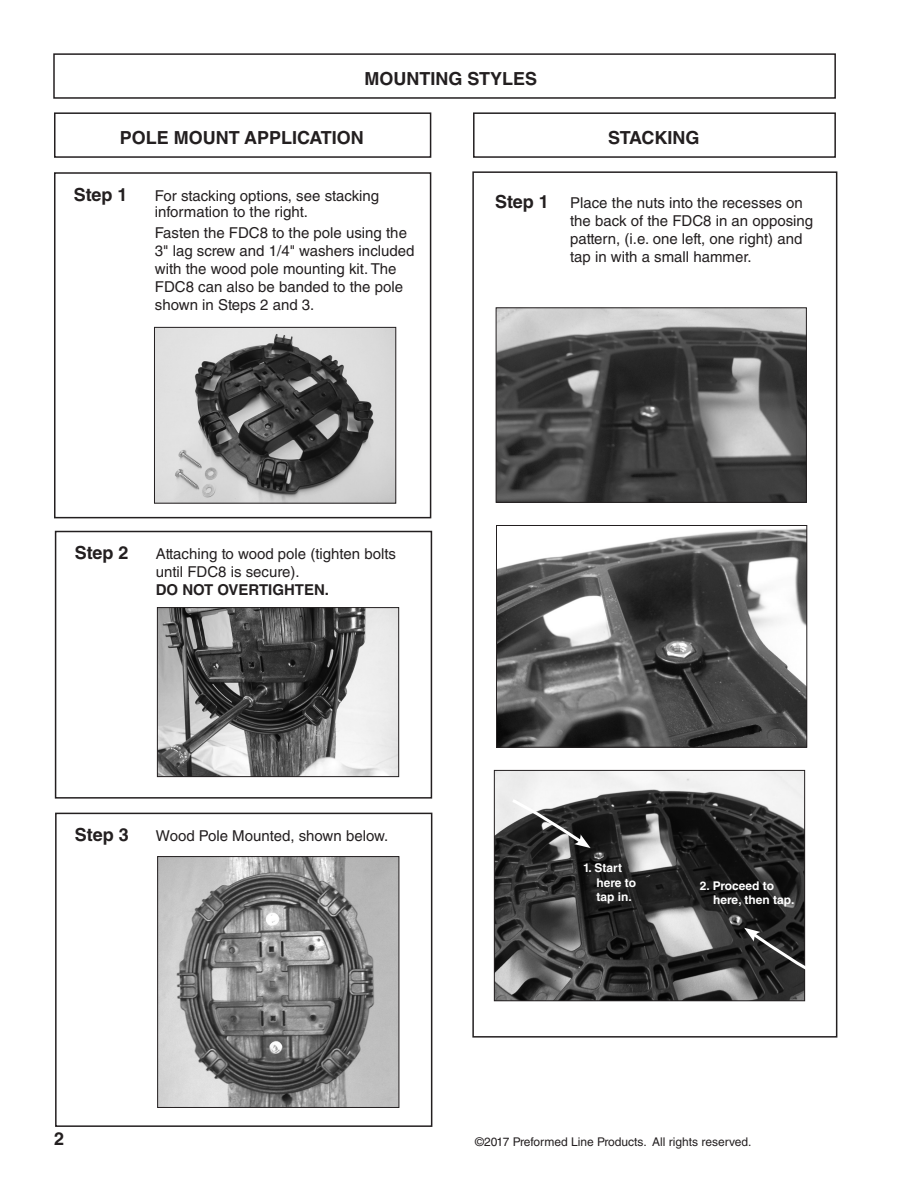
<style>
.page{position:relative;width:918px;height:1188px;background:#fff}
.page>*{position:absolute;margin:0;border:0;box-sizing:border-box;transform-origin:0 0}
.t1{font:700 18px "Helvetica LT Std";color:#231f20}
.t2{font:15px/18px "Helvetica LT Std";color:#231f20}
.t3{font:700 15px "Helvetica LT Std";color:#231f20}
.t4{font:12px "Helvetica LT Std";color:#231f20}
.t5{font:700 12px/14.4px "Helvetica LT Std";color:#fff}
.s1{font-weight:700;font-size:18px}
</style>
<div class="page">
<div style="left:472px;top:171px;width:365px;height:867px;border:2px solid #231f20"></div>
<img style="left:498px;top:309px;width:307px;height:192px">
<div style="left:496px;top:307px;width:311px;height:196px;border:1px solid #231f20"></div>
<div style="left:55px;top:531px;width:377px;height:268px;border:2px solid #231f20"></div>
<img style="left:159px;top:609px;width:238px;height:166px">
<div style="left:157px;top:607px;width:242px;height:170px;border:1px solid #231f20"></div>
<div style="left:54px;top:172px;width:377px;height:346px;border:2px solid #231f20"></div>
<div style="left:53px;top:53px;width:783px;height:46px;border:2px solid #231f20"></div>
<img style="left:156px;top:329px;width:238px;height:173px">
<div style="left:154px;top:327px;width:242px;height:177px;border:1px solid #231f20"></div>
<div style="left:55px;top:813px;width:377px;height:314px;border:2px solid #231f20"></div>
<img style="left:159px;top:858px;width:238px;height:248px">
<div style="left:157px;top:856px;width:242px;height:252px;border:1px solid #231f20"></div>
<img style="left:498px;top:528px;width:307px;height:218px">
<div style="left:496px;top:525px;width:311px;height:223px;border:1px solid #231f20"></div>
<img style="left:496px;top:772px;width:307px;height:227px">
<div style="left:494px;top:770px;width:311px;height:231px;border:1px solid #231f20"></div>
<div style="left:54px;top:112px;width:377px;height:46px;border:2px solid #231f20"></div>
<div style="left:473px;top:112px;width:363px;height:46px;border:2px solid #231f20"></div>
<svg style="left:510px;top:798px;width:81px;height:50px"></svg>
<svg style="left:744px;top:928px;width:62px;height:52px;background:#393939"></svg>
<p class="t1" style="left:364px;top:67px;width:174px">MOUNTING STYLES</p>
<p class="t1" style="left:120px;top:126px;width:245px">POLE MOUNT APPLICATION</p>
<p class="t1" style="left:608px;top:126px;width:93px">STACKING</p>
<p class="t1" style="left:74px;top:183px;width:55px">Step 1</p>
<p class="t2" style="left:155px;top:187px;width:226px;line-height:16.5px">For stacking options, see stacking information to the right.</p>
<p class="t2" style="left:155px;top:224px;width:261px">Fasten the FDC8 to the pole using the<br>3" lag screw and 1/4" washers included with the wood pole mounting kit. The<br>FDC8 can also be banded to the pole shown in Steps 2 and 3.</p>
<p class="t2" style="left:570px;top:194px;width:245px;text-indent:-75px"><span class="s1">Step 1</span> Place the nuts into the recesses on the back of the FDC8 in an opposing pattern, (i.e. one left, one right) and tap in with a small hammer.</p>
<p class="t1" style="left:75px;top:542px;width:55px">Step 2</p>
<p class="t2" style="left:156px;top:545px;width:242px">Attaching to wood pole (tighten bolts until FDC8 is secure).</p>
<p class="t3" style="left:156px;top:581px;width:175px">DO NOT OVERTIGHTEN.</p>
<p class="t1" style="left:75px;top:824px;width:55px">Step 3</p>
<p class="t2" style="left:156px;top:827px;width:234px">Wood Pole Mounted, shown below.</p>
<p class="t5" style="left:597px;top:861px;width:41px;text-indent:-13px">1. Start here to tap in.</p>
<p class="t5" style="left:713px;top:878px;width:83px;text-indent:-13px">2. Proceed to here, then tap.</p>
<p class="t1" style="left:54px;top:1128px;width:12px">2</p>
<p class="t4" style="left:475px;top:1134px;width:278px">©2017 Preformed Line Products. All rights reserved.</p>
</div>
